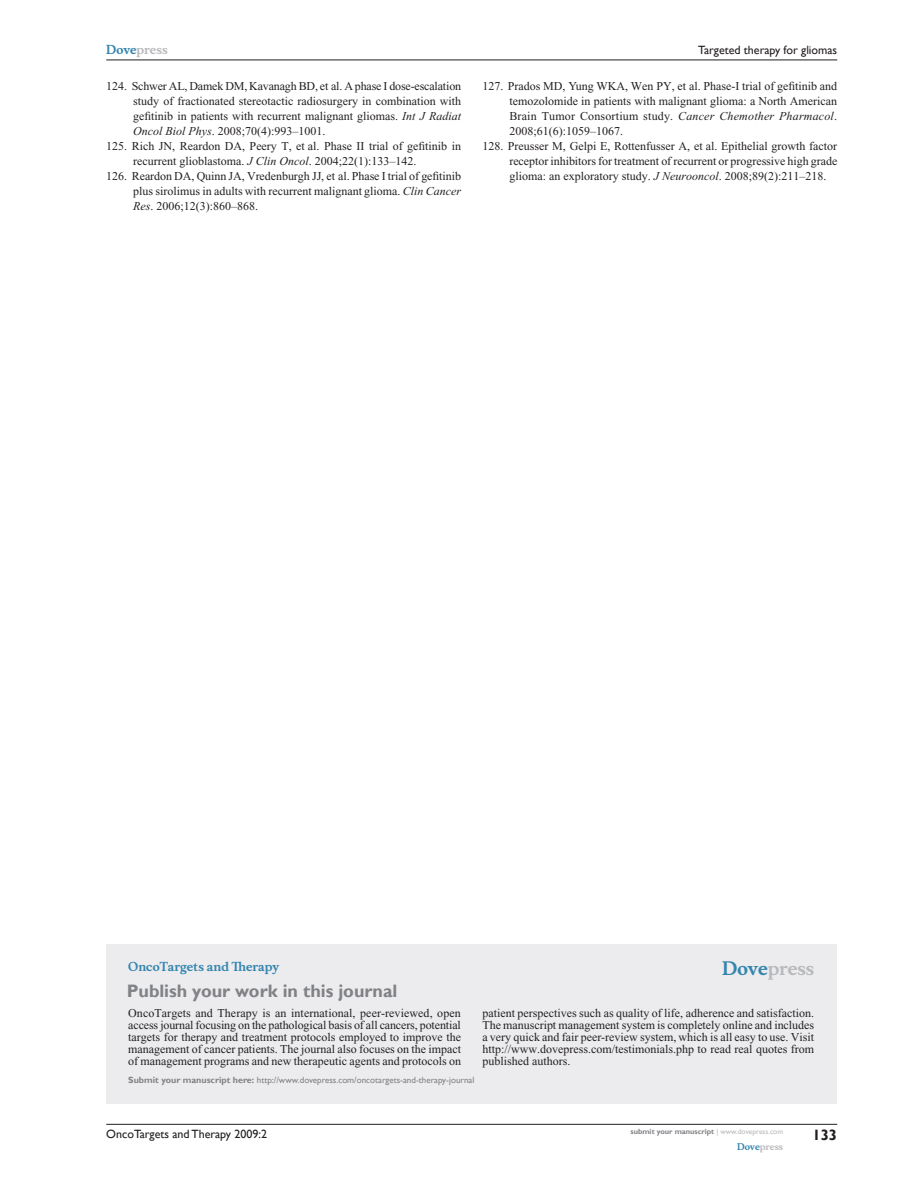
<style>
.page{position:relative;width:918px;height:1188px;background:#fff}
.page>*{position:absolute;margin:0;border:0;box-sizing:border-box;transform-origin:0 0}
.t1{font:700 18px "Gill Sans";color:#808285}
.t2{font:700 18px "Musee";color:#b8b9bc}
.t3{font:700 15px "Gill Sans";color:#231f20}
.t4{font:12px/12px "Times New Roman";color:#231f20;text-align:justify}
.t5{font:12px "Gill Sans";color:#231f20}
.t6{font:700 12px "Musee";color:#3485ae}
.t7{font:700 12px "Musee";color:#b8b9bc}
.t8{font:9px "Gill Sans";color:#808285}
.t9{font:700 9px "Musee";color:#b8b9bc}
.t10{font:700 7.5px "Gill Sans";color:#808285}
.s1{color:#3485ae}
.s2{font-style:italic}
.s3{font-weight:700}
.s4{font-weight:400;color:#b8b9bc}
</style>
<div class="page">
<div style="left:106px;top:944px;width:731px;height:159px;background:#ececee"></div>
<hr style="left:106px;top:1124px;width:731px;height:1px;background:#231f20">
<hr style="left:106px;top:60px;width:731px;height:1px;background:#231f20">
<p class="t7" style="left:106px;top:43px;width:63px"><span class="s1">Dove</span>press</p>
<p class="t5" style="left:698px;top:43px;width:140px">Targeted therapy for gliomas</p>
<p class="t4" style="left:106px;top:80px;width:356px">124. Schwer AL, Damek DM, Kavanagh BD, et al. A phase I dose-escalation</p>
<p class="t4" style="left:133px;top:95px;width:329px">study of fractionated stereotactic radiosurgery in combination with</p>
<p class="t4" style="left:133px;top:110px;width:329px">gefitinib in patients with recurrent malignant gliomas. <span class="s2">Int J Radiat</span></p>
<p class="t4" style="left:133px;top:125px;width:194px"><span class="s2">Oncol Biol Phys</span>. 2008;70(4):993–1001.</p>
<p class="t4" style="left:106px;top:140px;width:356px">125. Rich JN, Reardon DA, Peery T, et al. Phase II trial of gefitinib in</p>
<p class="t4" style="left:133px;top:155px;width:285px">recurrent glioblastoma. <span class="s2">J Clin Oncol</span>. 2004;22(1):133–142.</p>
<p class="t4" style="left:106px;top:170px;width:356px">126. Reardon DA, Quinn JA, Vredenburgh JJ, et al. Phase I trial of gefitinib</p>
<p class="t4" style="left:133px;top:185px;width:329px">plus sirolimus in adults with recurrent malignant glioma. <span class="s2">Clin Cancer</span></p>
<p class="t4" style="left:133px;top:200px;width:126px"><span class="s2">Res</span>. 2006;12(3):860–868.</p>
<p class="t4" style="left:482px;top:80px;width:356px">127. Prados MD, Yung WKA, Wen PY, et al. Phase-I trial of gefitinib and</p>
<p class="t4" style="left:509px;top:95px;width:329px">temozolomide in patients with malignant glioma: a North American</p>
<p class="t4" style="left:509px;top:110px;width:329px">Brain Tumor Consortium study. <span class="s2">Cancer Chemother Pharmacol</span>.</p>
<p class="t4" style="left:509px;top:125px;width:115px">2008;61(6):1059–1067.</p>
<p class="t4" style="left:482px;top:140px;width:356px">128. Preusser M, Gelpi E, Rottenfusser A, et al. Epithelial growth factor</p>
<p class="t4" style="left:509px;top:155px;width:330px">receptor inhibitors for treatment of recurrent or progressive high grade</p>
<p class="t4" style="left:509px;top:170px;width:318px">glioma: an exploratory study. <span class="s2">J Neurooncol</span>. 2008;89(2):211–218.</p>
<p class="t6" style="left:128px;top:959px;width:152px">OncoTargets and Therapy</p>
<h1 class="t1" style="left:127px;top:980px;width:272px">Publish your work in this journal</h1>
<h1 class="t2" style="left:722px;top:958px;width:94px"><span class="s1">Dove</span>press</h1>
<p class="t4" style="left:128px;top:1007px;width:334px">OncoTargets and Therapy is an international, peer-reviewed, open access journal focusing on the pathological basis of all cancers, potential targets for therapy and treatment protocols employed to improve the management of cancer patients. The journal also focuses on the impact of management programs and new therapeutic agents and protocols on</p>
<p class="t4" style="left:482px;top:1007px;width:333px">patient perspectives such as quality of life, adherence and satisfaction.<br>The manuscript management system is completely online and includes a very quick and fair peer-review system, which is all easy to use. Visit http://www.dovepress.com/testimonials.php to read real quotes from published authors.</p>
<p class="t8" style="left:128px;top:1075px;width:348px"><span class="s3">Submit your manuscript here:</span> http://www.dovepress.com/oncotargets-and-therapy-journal</p>
<p class="t5" style="left:106px;top:1127px;width:162px">OncoTargets and Therapy 2009:2</p>
<p class="t10" style="left:631px;top:1127px;width:154px">submit your manuscript <span class="s4">| www.dovepress.com</span></p>
<p class="t9" style="left:737px;top:1141px;width:48px"><span class="s1">Dove</span>press</p>
<p class="t3" style="left:812px;top:1126px;width:26px">133</p>
</div>
